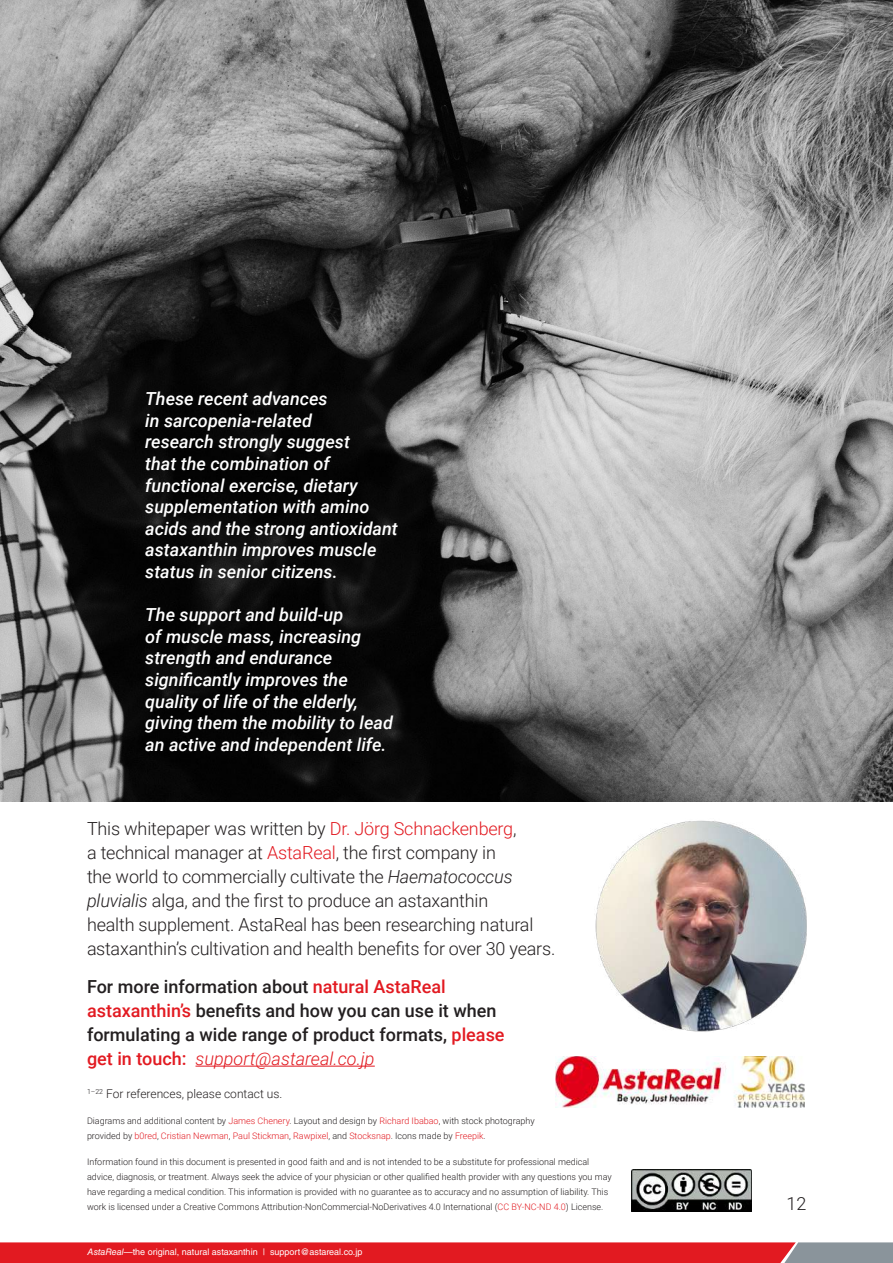
<style>
.page{position:relative;width:893px;height:1263px;background:#fff}
.page>*{position:absolute;margin:0;border:0;box-sizing:border-box;transform-origin:0 0}
.t1{font:italic 500 18px/21.6px "Roboto";color:#fff}
.t2{font:300 18px/24px "Roboto";letter-spacing:-.01em;color:#231f20}
.t3{font:500 18px/24px "Roboto";color:#231f20}
.t4{font:300 12px "Roboto";color:#231f20}
.t5{font:300 9px/15px "Roboto";color:#231f20}
.t6{font:9px "Helvetica LT Std";color:#fff}
.s1{color:#e21a21}
.s2{font-style:italic}
.s3{font-weight:300;font-style:italic;color:#e21a21}
</style>
<div class="page">
<img style="left:0;top:0;width:893px;height:801px">
<img style="left:631px;top:1169px;width:120px;height:43px">
<img style="left:555px;top:1056px;width:249px;height:51px">
<img style="left:595px;top:820px;width:212px;height:212px">
<hr style="left:196px;top:1066px;width:179px;height:1px;background:#e21a21">
<svg style="left:0;top:1242px;width:893px;height:21px;background:#d82d33"></svg>
<p class="t1" style="left:145px;top:387px;width:254px">These recent advances<br>in sarcopenia-related<br>research strongly suggest<br>that the combination of functional exercise, dietary supplementation with amino acids and the strong antioxidant astaxanthin improves muscle status in senior citizens.</p>
<h1 class="t1" style="left:145px;top:603px;width:249px">The support and build-up<br>of muscle mass, increasing strength and endurance significantly improves the quality of life of the elderly, giving them the mobility to lead an active and independent life.</h1>
<p class="t2" style="left:87px;top:816px;width:470px">This whitepaper was written by <span class="s1">Dr. Jörg Schnackenberg</span>,<br>a technical manager at <span class="s1">AstaReal</span>, the first company in<br>the world to commercially cultivate the <span class="s2">Haematococcus pluvialis</span> alga, and the first to produce an astaxanthin<br>health supplement. AstaReal has been researching natural astaxanthin’s cultivation and health benefits for over 30 years.</p>
<h1 class="t3" style="left:87px;top:974px;width:419px">For more information about <span class="s1">natural AstaReal astaxanthin’s</span> benefits and how you can use it when formulating a wide range of product formats, <span class="s1">please get in touch:</span> <span class="s3">support@astareal.co.jp</span></h1>
<h2 class="t4" style="left:87px;top:1086px;width:197px"><sup>1–22</sup> For references, please contact us.</h2>
<p class="t5" style="left:87px;top:1113px;width:449px">Diagrams and additional content by <span class="s1">James Chenery</span>. Layout and design by <span class="s1">Richard Ibabao</span>, with stock photography provided by <span class="s1">b0red</span>, <span class="s1">Cristian Newman</span>, <span class="s1">Paul Stickman</span>, <span class="s1">Rawpixel</span>, and <span class="s1">Stocksnap</span>. Icons made by <span class="s1">Freepik</span>.</p>
<p class="t5" style="left:87px;top:1153px;width:526px">Information found in this document is presented in good faith and and is not intended to be a substitute for professional medical advice, diagnosis, or treatment. Always seek the advice of your physician or other qualified health provider with any questions you may have regarding a medical condition. This information is provided with no guarantee as to accuracy and no assumption of liability. This work is licensed under a Creative Commons Attribution-NonCommercial-NoDerivatives 4.0 International (<span class="s1">CC BY-NC-ND 4.0</span>) License.</p>
<p class="t6" style="left:88px;top:1246px;width:276px"><span class="s2">AstaReal</span>—the original, natural astaxanthin | support@astareal.co.jp</p>
<h1 class="t2" style="left:787px;top:1191px;width:21px">12</h1>
</div>
